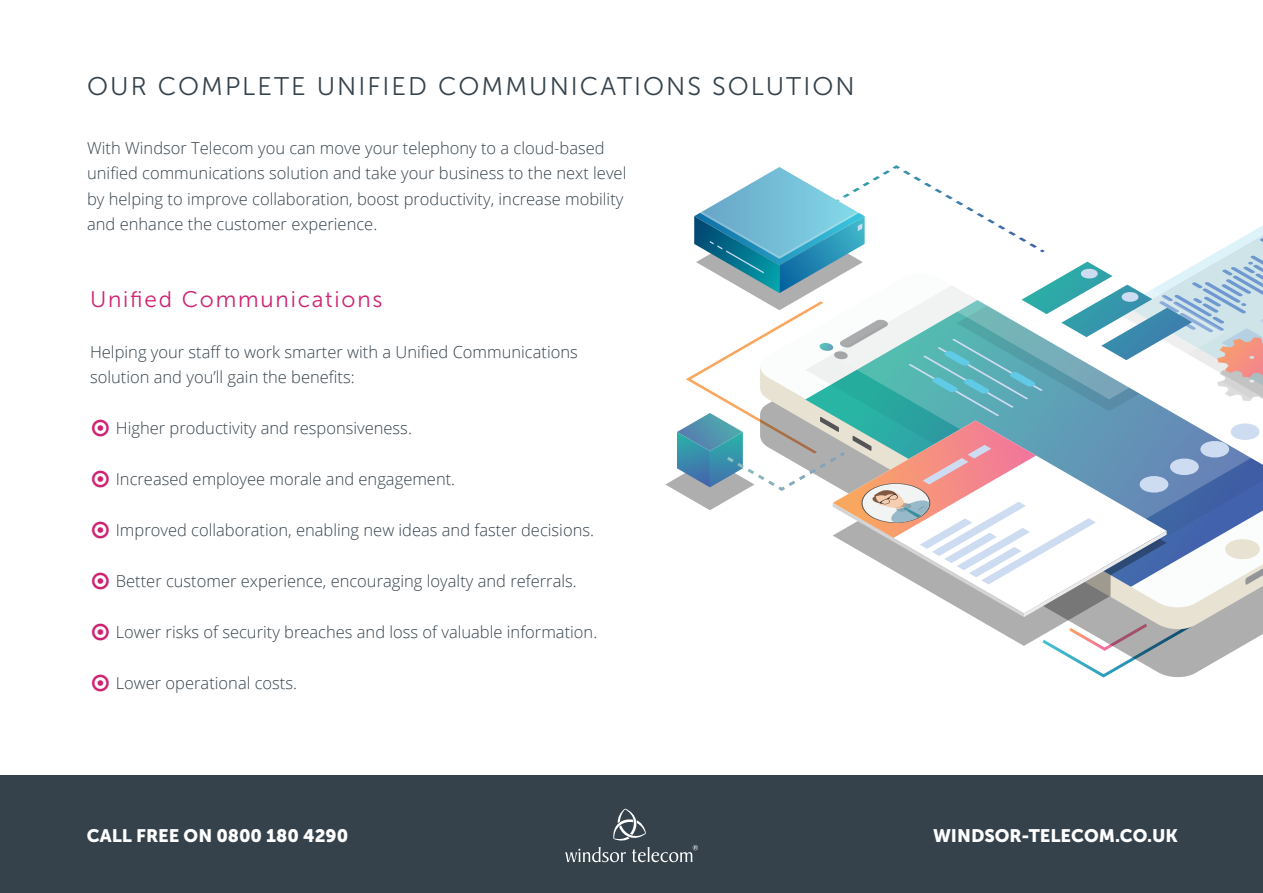
<style>
.page{position:relative;width:1263px;height:893px;background:#fff}
.page>*{position:absolute;margin:0;border:0;box-sizing:border-box;transform-origin:0 0}
.t1{font:25.5px "Museo Sans 300";letter-spacing:.08em;color:#35424b}
.t2{font:22.5px "Museo Sans 300";letter-spacing:.08em;color:#ce2272}
.t3{font:18px "Museo Sans 900";color:#fff}
.t4{font:300 16.5px/25.5px "Open Sans";color:#35424b}
</style>
<div class="page">
<div style="left:0;top:776px;width:1263px;height:117px;background:#35424b"></div>
<svg style="left:565px;top:809px;width:133px;height:53px"></svg>
<svg style="left:665px;top:165px;width:598px;height:512px"></svg>
<h1 class="t1" style="left:87px;top:73px;width:769px">OUR COMPLETE UNIFIED COMMUNICATIONS SOLUTION</h1>
<p class="t4" style="left:87px;top:135px;width:541px">With Windsor Telecom you can move your telephony to a cloud-based unified communications solution and take your business to the next level by helping to improve collaboration, boost productivity, increase mobility and enhance the customer experience.</p>
<h2 class="t2" style="left:90px;top:287px;width:294px">Unified Communications</h2>
<p class="t4" style="left:90px;top:339px;width:489px">Helping your staff to work smarter with a Unified Communications solution and you’ll gain the benefits:</p>
<p class="t4" style="left:116px;top:415px;width:298px">Higher productivity and responsiveness.</p>
<p class="t4" style="left:116px;top:466px;width:341px">Increased employee morale and engagement.</p>
<p class="t4" style="left:116px;top:517px;width:480px">Improved collaboration, enabling new ideas and faster decisions.</p>
<p class="t4" style="left:116px;top:568px;width:462px">Better customer experience, encouraging loyalty and referrals.</p>
<p class="t4" style="left:116px;top:619px;width:483px">Lower risks of security breaches and loss of valuable information.</p>
<p class="t4" style="left:116px;top:670px;width:183px">Lower operational costs.</p>
<p class="t3" style="left:87px;top:825px;width:263px">CALL FREE ON 0800 180 4290</p>
<p class="t3" style="left:933px;top:825px;width:246px">WINDSOR-TELECOM.CO.UK</p>
</div>
